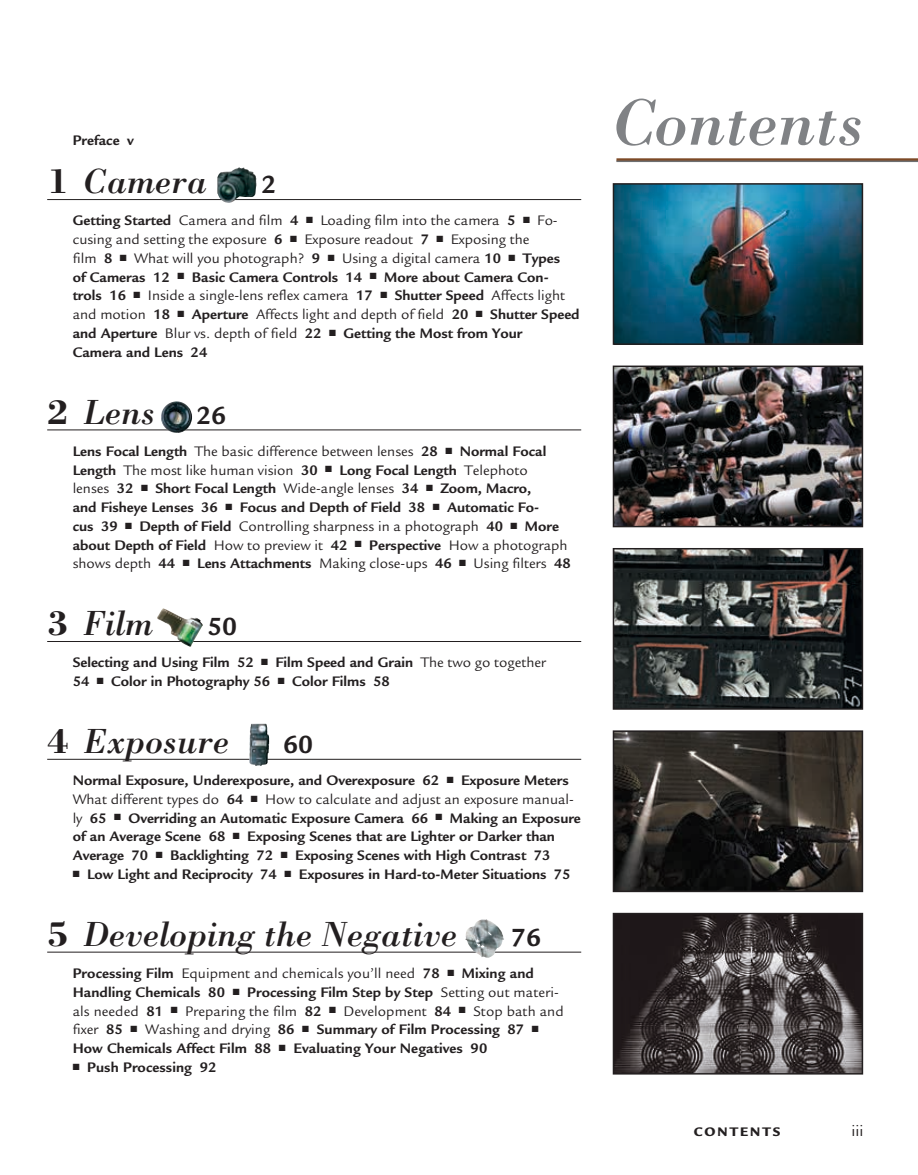
<style>
.page{position:relative;width:918px;height:1175px;background:#fff}
.page>*{position:absolute;margin:0;border:0;box-sizing:border-box;transform-origin:0 0}
.t1{font:italic 67.5px "Bodoni";color:#808285}
.t2{font:italic 36px "Bodoni";color:#231f20}
.t3{font:700 27px "Legacy Sans";color:#231f20}
.t4{font:16.5px "Legacy Sans";color:#231f20}
.t5{font:700 15px/18.8px "Legacy Sans";color:#231f20}
.t6{font:15px/18.8px "Legacy Sans";color:#231f20}
.t7{font:900 13.5px "Legacy Sans";letter-spacing:.15em;color:#231f20}
.s1{font-weight:700;font-style:normal}
.s2{font-weight:700}
.s3{font-family:"Legacy Sans";font-weight:700;font-style:normal;font-size:27px}
.s4{font-weight:400}
</style>
<div class="page">
<hr style="left:47px;top:199px;width:534px;height:1px;background:#231f20">
<hr style="left:47px;top:429px;width:534px;height:1px;background:#231f20">
<hr style="left:47px;top:641px;width:534px;height:1px;background:#231f20">
<hr style="left:47px;top:759px;width:534px;height:1px;background:#231f20">
<hr style="left:47px;top:951px;width:534px;height:1px;background:#231f20">
<img style="left:616px;top:186px;width:244px;height:156px">
<div style="left:613px;top:183px;width:250px;height:162px;border:2px solid #231f20"></div>
<img style="left:616px;top:368px;width:244px;height:156px">
<div style="left:613px;top:365px;width:250px;height:162px;border:2px solid #231f20"></div>
<img style="left:616px;top:551px;width:244px;height:155px">
<div style="left:613px;top:548px;width:250px;height:161px;border:2px solid #231f20"></div>
<img style="left:616px;top:733px;width:244px;height:156px">
<div style="left:613px;top:730px;width:250px;height:162px;border:2px solid #231f20"></div>
<img style="left:616px;top:915px;width:244px;height:156px">
<div style="left:613px;top:912px;width:250px;height:162px;border:2px solid #231f20"></div>
<img style="left:217px;top:167px;width:40px;height:36px">
<img style="left:161px;top:401px;width:16px;height:15px">
<img style="left:157px;top:608px;width:46px;height:38px">
<img style="left:249px;top:723px;width:20px;height:43px">
<img style="left:465px;top:919px;width:39px;height:38px">
<hr style="left:616px;top:158px;width:302px;height:3px;background:#7d4a27">
<hr style="left:616px;top:160px;width:302px;height:2px;background:#6d6f71">
<p class="t5" style="left:73px;top:131px;width:63px">Preface v</p>
<h2 class="t2" style="left:47px;top:159px;width:162px"><span class="s1">1</span> Camera</h2>
<h3 class="t3" style="left:261px;top:169px;width:17px">2</h3>
<p class="t6" style="left:73px;top:211px;width:508px"><span class="s2">Getting Started</span> Camera and film <span class="s2">4</span> ■ Loading film into the camera <span class="s2">5</span> ■ Fo&shy;cusing and setting the exposure <span class="s2">6</span> ■ Exposure readout <span class="s2">7</span> ■ Exposing the<br>film <span class="s2">8</span> ■ What will you photograph? <span class="s2">9</span> ■ Using a digital camera <span class="s2">10</span> ■ <span class="s2">Types<br>of Cameras 12</span> ■ <span class="s2">Basic Camera Controls 14</span> ■ <span class="s2">More about Camera Con&shy;trols 16</span> ■ Inside a single-lens reflex camera <span class="s2">17</span> ■ <span class="s2">Shutter Speed</span> Affects light and motion <span class="s2">18</span> ■ <span class="s2">Aperture</span> Affects light and depth of field <span class="s2">20</span> ■ <span class="s2">Shutter Speed and Aperture</span> Blur vs. depth of field <span class="s2">22</span> ■ <span class="s2">Getting the Most from Your<br>Camera and Lens 24</span></p>
<h2 class="t2" style="left:47px;top:390px;width:181px"><span class="s1">2</span> Lens <span class="s3">26</span></h2>
<p class="t5" style="left:73px;top:442px;width:499px">Lens Focal Length <span class="s4">The basic difference between lenses</span> 28 ■ Normal Focal Length <span class="s4">The most like human vision</span> 30 ■ Long Focal Length <span class="s4">Telephoto<br>lenses</span> 32 ■ Short Focal Length <span class="s4">Wide-angle lenses</span> 34 ■ Zoom, Macro,<br>and Fisheye Lenses 36 ■ Focus and Depth of Field 38 ■ Automatic Fo-<br>cus 39 ■ Depth of Field <span class="s4">Controlling sharpness in a photograph</span> 40 ■ More about Depth of Field <span class="s4">How to preview it</span> 42 ■ Perspective <span class="s4">How a photograph shows depth</span> 44 ■ Lens Attachments <span class="s4">Making close-ups</span> 46 ■ <span class="s4">Using filters</span> 48</p>
<h2 class="t2" style="left:47px;top:601px;width:108px"><span class="s1">3</span> Film</h2>
<h3 class="t3" style="left:207px;top:611px;width:32px">50</h3>
<p class="t5" style="left:73px;top:653px;width:475px">Selecting and Using Film 52 ■ Film Speed and Grain <span class="s4">The two go together<br></span>54 ■ Color in Photography 56 ■ Color Films 58</p>
<h2 class="t2" style="left:47px;top:719px;width:184px"><span class="s1">4</span> Exposure</h2>
<h3 class="t3" style="left:283px;top:729px;width:32px">60</h3>
<p class="t5" style="left:73px;top:771px;width:510px">Normal Exposure, Underexposure, and Overexposure 62 ■ Exposure Meters <span class="s4">What different types do</span> 64 ■ <span class="s4">How to calculate and adjust an exposure manual&shy;ly</span> 65 ■ Overriding an Automatic Exposure Camera 66 ■ Making an Exposure of an Average Scene 68 ■ Exposing Scenes that are Lighter or Darker than Average 70 ■ Backlighting 72 ■ Exposing Scenes with High Contrast 73</p>
<p class="t5" style="left:73px;top:865px;width:499px">■ Low Light and Reciprocity 74 ■ Exposures in Hard-to-Meter Situations 75</p>
<h2 class="t2" style="left:47px;top:912px;width:411px"><span class="s1">5</span> Developing the Negative</h2>
<h3 class="t3" style="left:511px;top:921px;width:32px">76</h3>
<p class="t5" style="left:73px;top:964px;width:493px">Processing Film <span class="s4">Equipment and chemicals you’ll need</span> 78 ■ Mixing and Handling Chemicals 80 ■ Processing Film Step by Step <span class="s4">Setting out materi&shy;als needed</span> 81 ■ <span class="s4">Preparing the film</span> 82 ■ <span class="s4">Development</span> 84 ■ <span class="s4">Stop bath and fixer</span> 85 ■ <span class="s4">Washing and drying</span> 86 ■ Summary of Film Processing 87 ■ How Chemicals Affect Film 88 ■ Evaluating Your Negatives 90</p>
<p class="t5" style="left:73px;top:1057px;width:145px">■ Push Processing 92</p>
<h1 class="t1" style="left:612px;top:82px;width:253px">Contents</h1>
<p class="t7" style="left:694px;top:1123px;width:88px">CONTENTS</p>
<p class="t4" style="left:852px;top:1121px;width:13px">iii</p>
</div>
